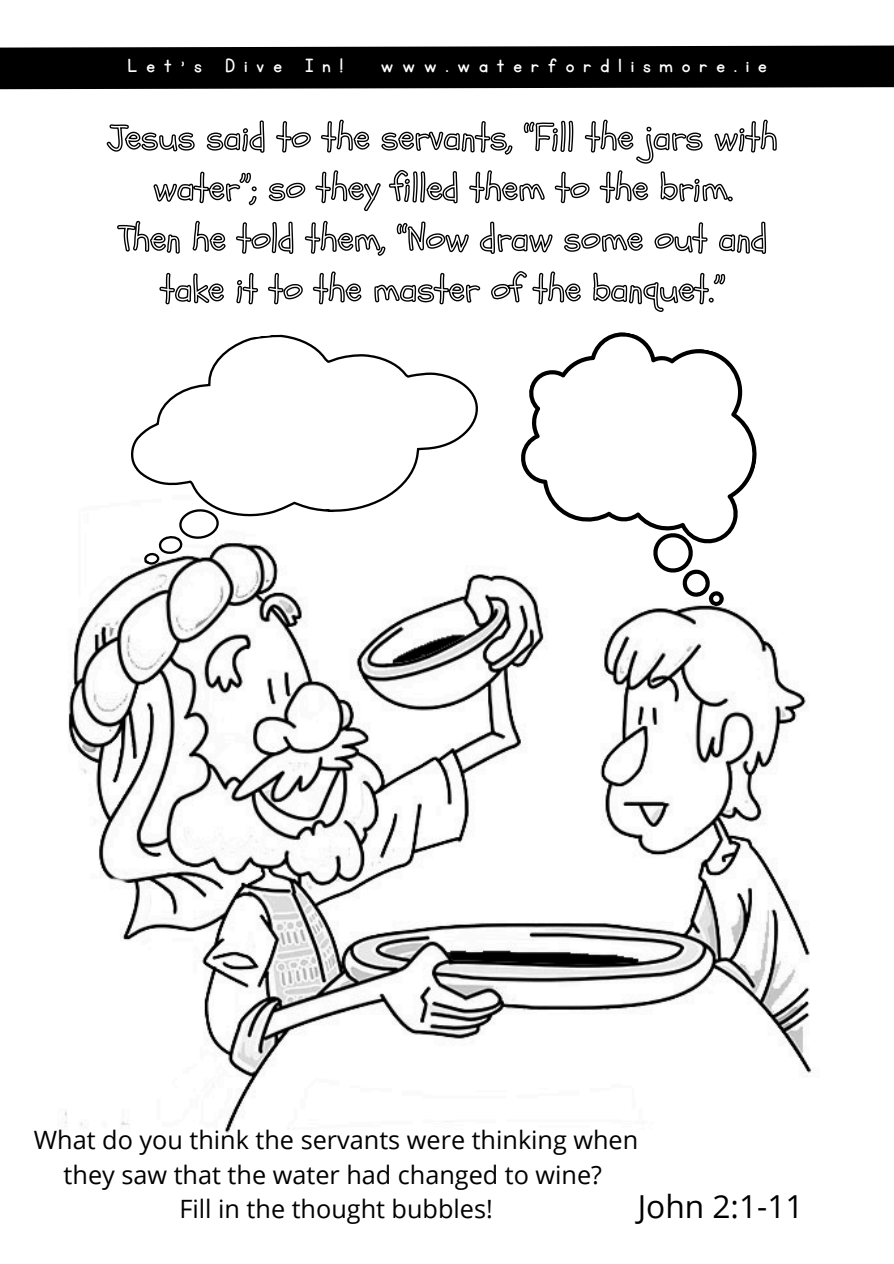
<style>
.page{position:relative;width:894px;height:1264px;background:#fff}
.page>*{position:absolute;margin:0;border:0;box-sizing:border-box;transform-origin:0 0}
.t1{font:31.65px "Open Sans";color:#000}
.t2{font:25.2px/34.7px "Open Sans";color:#000;text-align:center}
.t3{font:22.5px "KG Primary Penmanship";letter-spacing:.4em;color:#fff}
</style>
<div class="page">
<svg style="left:0;top:45px;width:893px;height:45px;background:#101010"></svg>
<img style="left:65px;top:566px;width:747px;height:567px">
<svg style="left:521px;top:357px;width:236px;height:181px"></svg>
<svg style="left:649px;top:529px;width:76px;height:78px"></svg>
<svg style="left:131px;top:375px;width:347px;height:191px"></svg>
<svg style="left:105px;top:71px;width:672px;height:82px"></svg>
<svg style="left:153px;top:118px;width:580px;height:54px"></svg>
<svg style="left:117px;top:172px;width:649px;height:107px"></svg>
<svg style="left:158px;top:219px;width:567px;height:156px"></svg>
<p class="t3" style="left:128px;top:54px;width:216px">Let's Dive In!</p>
<p class="t3" style="left:381px;top:54px;width:387px">www.waterfordlismore.ie</p>
<p class="t2" style="left:34px;top:1121px;width:605px">What do you think the servants were thinking when they saw that the water had changed to wine?<br>Fill in the thought bubbles!</p>
<h1 class="t1" style="left:637px;top:1184px;width:167px">John 2:1-11</h1>
</div>
